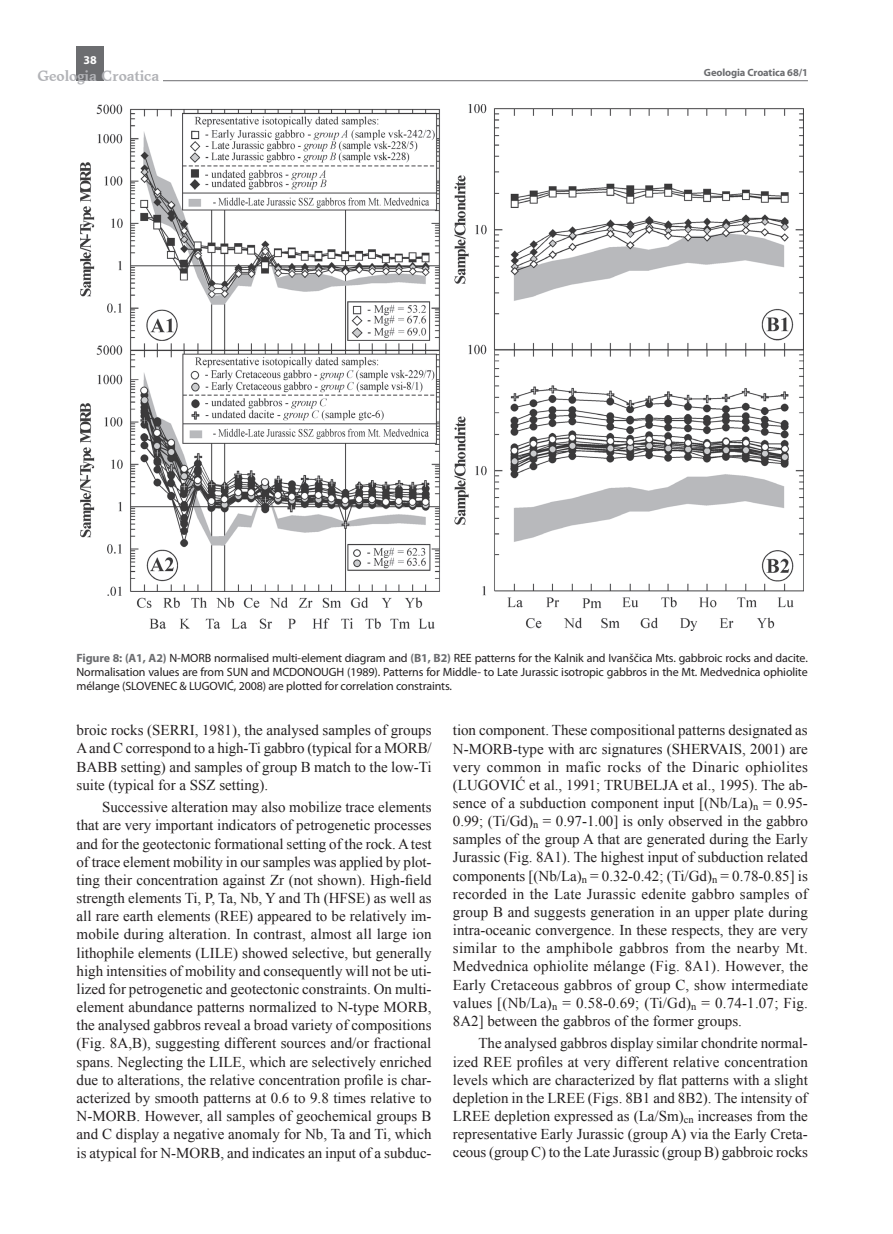
<style>
.page{position:relative;width:893px;height:1234px;background:#fff}
.page>*{position:absolute;margin:0;border:0;box-sizing:border-box;transform-origin:0 0}
.t1{font:15px/18.1px "Times New Roman";color:#231f20;text-align:justify}
.t2{font:700 15px "Matt Antique BT";letter-spacing:-.01em;color:#b2b3b7}
.t3{font:12px/14.4px "Myriad Pro";letter-spacing:-.01em;color:#231f20;text-align:justify}
.t4{font:700 12px "Myriad Pro";color:#fff}
.t5{font:700 10.5px "Myriad Pro";letter-spacing:-.01em;color:#6c6d70}
.s1{font-weight:700;color:#6c6d70}
</style>
<div class="page">
<hr style="left:163px;top:80px;width:645px;height:1px;background:#6c6d70">
<div style="left:77px;top:47px;width:27px;height:34px;background:#6c6d70"></div>
<img style="left:81px;top:105px;width:723px;height:525px">
<p class="t4" style="left:84px;top:52px;width:15px">38</p>
<p class="t2" style="left:37px;top:66px;width:124px">Geologia Croatica</p>
<p class="t5" style="left:704px;top:66px;width:106px">Geologia Croatica 68/1</p>
<p class="t3" style="left:77px;top:650px;width:733px"><span class="s1">Figure 8: (A1, A2)</span> N-MORB normalised multi-element diagram and <span class="s1">(B1, B2)</span> REE patterns for the Kalnik and Ivanščica Mts. gabbroic rocks and dacite.<br>Normalisation values are from SUN and MCDONOUGH (1989). Patterns for Middle- to Late Jurassic isotropic gabbros in the Mt. Medvednica ophiolite mélange (SLOVENEC &amp; LUGOVIĆ, 2008) are plotted for correlation constraints.</p>
<p class="t1" style="left:77px;top:720px;width:357px">broic rocks (SERRI, 1981), the analysed samples of groups A and C correspond to a high-Ti gabbro (typical for a MORB/ BABB setting) and samples of group B match to the low-Ti suite (typical for a SSZ setting).</p>
<p class="t1" style="left:77px;top:797px;width:357px;text-indent:26px">Successive alteration may also mobilize trace elements that are very important indicators of petrogenetic processes and for the geotectonic formational setting of the rock. A test of trace element mobility in our samples was applied by plot&shy;ting their concentration against Zr (not shown). High-field strength elements Ti, P, Ta, Nb, Y and Th (HFSE) as well as all rare earth elements (REE) appeared to be relatively im&shy;mobile during alteration. In contrast, almost all large ion lithophile elements (LILE) showed selective, but generally high intensities of mobility and consequently will not be uti&shy;lized for petrogenetic and geotectonic constraints. On multi&shy;element abundance patterns normalized to N-type MORB, the analysed gabbros reveal a broad variety of compositions (Fig. 8A,B), suggesting different sources and/or fractional spans. Neglecting the LILE, which are selectively enriched due to alterations, the relative concentration profile is char&shy;acterized by smooth patterns at 0.6 to 9.8 times relative to N-MORB. However, all samples of geochemical groups B and C display a negative anomaly for Nb, Ta and Ti, which is atypical for N-MORB, and indicates an input of a subduc-</p>
<p class="t1" style="left:453px;top:720px;width:357px">tion component. These compositional patterns designated as N-MORB-type with arc signatures (SHERVAIS, 2001) are very common in mafic rocks of the Dinaric ophiolites (LUGOVIĆ et al., 1991; TRUBELJA et al., 1995). The ab&shy;sence of a subduction component input [(Nb/La)<sub>n</sub> = 0.95- 0.99; (Ti/Gd)<sub>n</sub> = 0.97-1.00] is only observed in the gabbro samples of the group A that are generated during the Early Jurassic (Fig. 8A1). The highest input of subduction related components [(Nb/La)<sub>n</sub> = 0.32-0.42; (Ti/Gd)<sub>n</sub> = 0.78-0.85] is recorded in the Late Jurassic edenite gabbro samples of group B and suggests generation in an upper plate during intra-oceanic convergence. In these respects, they are very similar to the amphibole gabbros from the nearby Mt.<br>Medvednica ophiolite mélange (Fig. 8A1). However, the Early Cretaceous gabbros of group C, show intermediate values [(Nb/La)<sub>n</sub> = 0.58-0.69; (Ti/Gd)<sub>n</sub> = 0.74-1.07; Fig.<br>8A2] between the gabbros of the former groups.</p>
<p class="t1" style="left:453px;top:1033px;width:357px;text-indent:26px">The analysed gabbros display similar chondrite normal&shy;ized REE profiles at very different relative concentration levels which are characterized by flat patterns with a slight depletion in the LREE (Figs. 8B1 and 8B2). The intensity of LREE depletion expressed as (La/Sm)<sub>cn</sub> increases from the representative Early Jurassic (group A) via the Early Creta&shy;ceous (group C) to the Late Jurassic (group B) gabbroic rocks</p>
</div>
